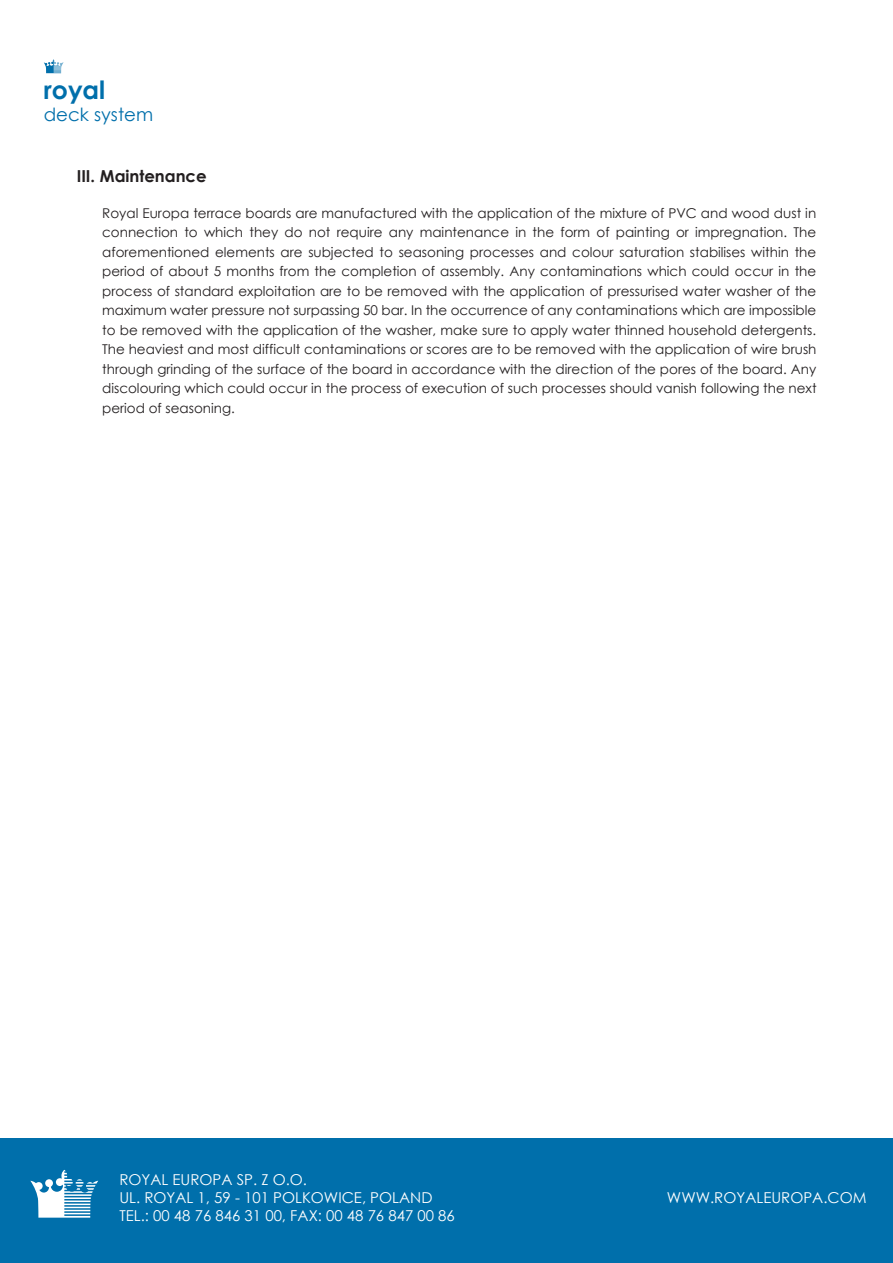
<style>
.page{position:relative;width:893px;height:1263px;background:#fff}
.page>*{position:absolute;margin:0;border:0;box-sizing:border-box;transform-origin:0 0}
.t1{font:700 25.2px "Century Gothic";color:#006fab}
.t2{font:18.3px "Century Gothic";color:#006fab}
.t3{font:700 16.5px "Century Gothic";color:#231f20}
.t4{font:15px/18px "Century Gothic";color:#fff}
.t5{font:13.5px/19.5px "Century Gothic";color:#231f20;text-align:justify}
</style>
<div class="page">
<svg style="left:44px;top:59px;width:19px;height:14px"></svg>
<div style="left:0;top:1138px;width:893px;height:125px;background:#006fab"></div>
<svg style="left:30px;top:1170px;width:68px;height:47px"></svg>
<h1 class="t1" style="left:44px;top:70px;width:63px">royal</h1>
<h2 class="t2" style="left:44px;top:101px;width:111px">deck system</h2>
<p class="t3" style="left:77px;top:164px;width:132px">III. Maintenance</p>
<p class="t5" style="left:102px;top:203px;width:716px">Royal Europa terrace boards are manufactured with the application of the mixture of PVC and wood dust in connection to which they do not require any maintenance in the form of painting or impregnation. The aforementioned elements are subjected to seasoning processes and colour saturation stabilises within the period of about 5 months from the completion of assembly. Any contaminations which could occur in the process of standard exploitation are to be removed with the application of pressurised water washer of the maximum water pressure not surpassing 50 bar. In the occurrence of any contaminations which are impossible to be removed with the application of the washer, make sure to apply water thinned household detergents.<br>The heaviest and most difficult contaminations or scores are to be removed with the application of wire brush through grinding of the surface of the board in accordance with the direction of the pores of the board. Any discolouring which could occur in the process of execution of such processes should vanish following the next period of seasoning.</p>
<p class="t4" style="left:119px;top:1170px;width:315px">ROYAL EUROPA SP. Z O.O.<br>UL. ROYAL 1, 59 - 101 POLKOWICE, POLAND</p>
<p class="t4" style="left:119px;top:1206px;width:337px">TEL.: 00 48 76 846 31 00, FAX: 00 48 76 847 00 86</p>
<p class="t4" style="left:667px;top:1188px;width:201px">WWW.ROYALEUROPA.COM</p>
</div>
